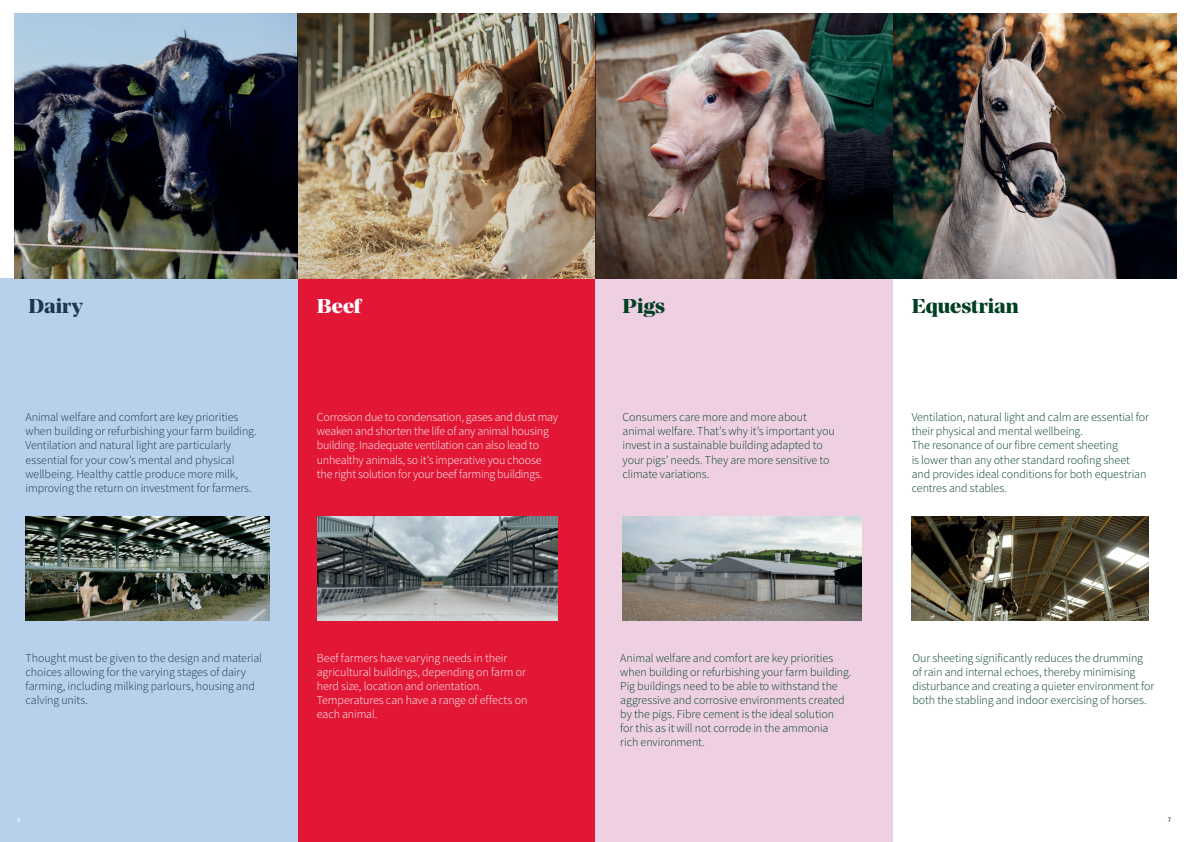
<style>
.page{position:relative;width:1191px;height:842px;background:#fff}
.page>*{position:absolute;margin:0;border:0;box-sizing:border-box;transform-origin:0 0}
.Large-intro_RangedLe{font:800 20px "Manier";color:#003f22}
.Large-intro_RangedLe-2{font:800 20px "Manier";letter-spacing:.005em;color:#1a374b}
.Large-intro_RangedLe-3{font:800 20px "Manier";color:#fff}
.Intro_Standfirst-Sou{font:300 12px/14px "Source Sans Pro";letter-spacing:-.01em;color:#003f22}
.Intro_Standfirst-Sou-2{font:300 12px/14px "Source Sans Pro";letter-spacing:-.01em;color:#1a374b}
.Intro_Standfirst-Sou-3{font:300 12px/14px "Source Sans Pro";letter-spacing:-.015em;color:#fff}
.t1{font:7px "Source Sans Pro";color:#fff}
.t2{font:7px "Source Sans Pro";color:#231f20}
</style>
<div class="page">
<div style="left:0;top:279px;width:298px;height:563px;background:#b7d0ec"></div>
<div style="left:298px;top:279px;width:297px;height:563px;background:#e21736"></div>
<div style="left:595px;top:279px;width:298px;height:563px;background:#efd0e3"></div>
<img style="left:622px;top:517px;width:239px;height:104px">
<img style="left:26px;top:517px;width:244px;height:104px">
<img style="left:317px;top:517px;width:241px;height:104px">
<img style="left:14px;top:13px;width:1162px;height:266px">
<img style="left:911px;top:517px;width:237px;height:104px">
<p class="Large-intro_RangedLe-2" style="left:28px;top:294px;width:56px">Dairy</p>
<p class="Large-intro_RangedLe-3" style="left:317px;top:294px;width:46px">Beef</p>
<p class="Large-intro_RangedLe" style="left:622px;top:294px;width:44px">Pigs</p>
<p class="Intro_Standfirst-Sou-2" style="left:26px;top:410px;width:233px">Animal welfare and comfort are key priorities when building or refurbishing your farm building.<br>Ventilation and natural light are particularly essential for your cow’s mental and physical wellbeing. Healthy cattle produce more milk, improving the return on investment for farmers.</p>
<p class="Intro_Standfirst-Sou-3" style="left:317px;top:410px;width:243px">Corrosion due to condensation, gases and dust may weaken and shorten the life of any animal housing building. Inadequate ventilation can also lead to unhealthy animals, so it’s imperative you choose the right solution for your beef farming buildings.</p>
<p class="Intro_Standfirst-Sou" style="left:622px;top:410px;width:214px">Consumers care more and more about animal welfare. That’s why it’s important you invest in a sustainable building adapted to your pigs’ needs. They are more sensitive to climate variations.</p>
<p class="Large-intro_RangedLe" style="left:911px;top:294px;width:109px">Equestrian</p>
<p class="Intro_Standfirst-Sou" style="left:911px;top:410px;width:239px">Ventilation, natural light and calm are essential for their physical and mental wellbeing.<br>The resonance of our fibre cement sheeting<br>is lower than any other standard roofing sheet and provides ideal conditions for both equestrian centres and stables.</p>
<p class="Intro_Standfirst-Sou-2" style="left:26px;top:651px;width:238px">Thought must be given to the design and material choices allowing for the varying stages of dairy farming, including milking parlours, housing and calving units.</p>
<p class="Intro_Standfirst-Sou-3" style="left:317px;top:651px;width:212px">Beef farmers have varying needs in their agricultural buildings, depending on farm or herd size, location and orientation.<br>Temperatures can have a range of effects on each animal.</p>
<p class="Intro_Standfirst-Sou" style="left:620px;top:651px;width:233px">Animal welfare and comfort are key priorities when building or refurbishing your farm building.<br>Pig buildings need to be able to withstand the aggressive and corrosive environments created by the pigs. Fibre cement is the ideal solution<br>for this as it will not corrode in the ammonia<br>rich environment.</p>
<p class="Intro_Standfirst-Sou" style="left:912px;top:651px;width:243px">Our sheeting significantly reduces the drumming of rain and internal echoes, thereby minimising disturbance and creating a quieter environment for both the stabling and indoor exercising of horses.</p>
<p class="t1" style="left:17px;top:815px;width:5px">6</p>
<p class="t2" style="left:1167px;top:815px;width:5px">7</p>
</div>
